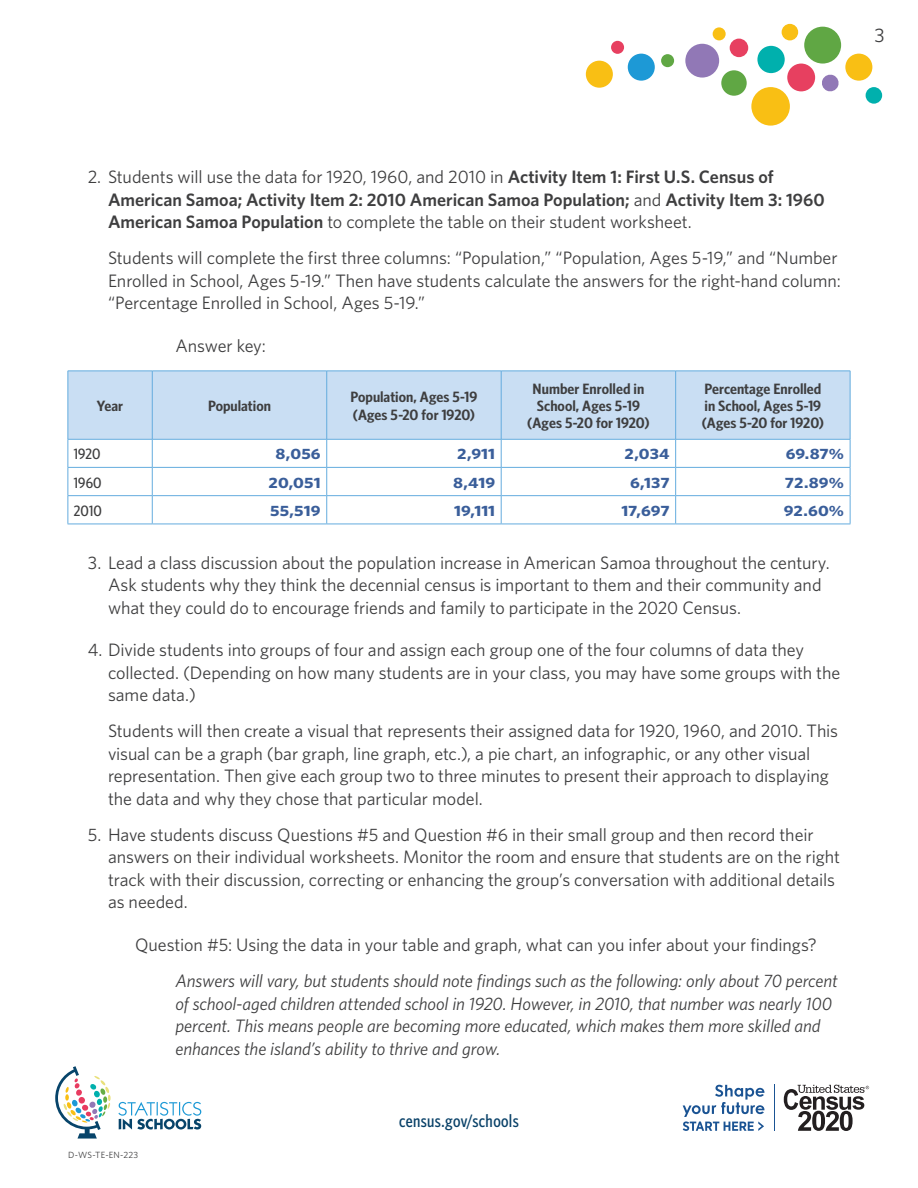
<style>
.page{position:relative;width:918px;height:1188px;background:#fff}
.page>*{position:absolute;margin:0;border:0;box-sizing:border-box;transform-origin:0 0}
.t1{font:19.5px "Whitney HTF";color:#3e3e3f}
.t2{font:18px/22.5px "Whitney HTF";letter-spacing:-.005em;color:#3e3e3f}
.t3{font:italic 18px/22.5px "Whitney HTF";letter-spacing:-.005em;color:#3e3e3f}
.t4{font:600 18px/22.5px "Whitney HTF";color:#3e3e3f}
.t5{font:500 condensed 18px "Whitney HTF";letter-spacing:.02em;color:#094168}
.t6{font:600 condensed 15px/17.2px "Whitney HTF";color:#3e3e3f;scale:1.13 1}
.t7{font:700 15px "Whitney HTF";letter-spacing:.005em;color:#3a5e9a;scale:1.13 1}
.t8{font:500 condensed 15px "Whitney HTF";letter-spacing:-.005em;color:#3e3e3f;scale:1.13 1}
.t9{font:9px "Whitney HTF";letter-spacing:.03em;color:#3e3e3f}
.s1{font-weight:400}
</style>
<div class="page">
<hr style="left:774px;top:1085px;width:1px;height:46px;background:#1a5393">
<svg style="left:683px;top:1085px;width:81px;height:46px"></svg>
<svg style="left:784px;top:1085px;width:85px;height:46px"></svg>
<svg style="left:118px;top:1102px;width:83px;height:28px"></svg>
<svg style="left:55px;top:1066px;width:56px;height:73px"></svg>
<div style="left:804px;top:27px;width:37px;height:37px;background:#60a744;border-radius:50%"></div>
<div style="left:845px;top:54px;width:27px;height:27px;background:#f9bf14;border-radius:50%"></div>
<div style="left:866px;top:87px;width:16px;height:17px;background:#00b0ad;border-radius:50%"></div>
<div style="left:757px;top:46px;width:28px;height:27px;background:#00b0ad;border-radius:50%"></div>
<div style="left:787px;top:64px;width:28px;height:27px;background:#e74060;border-radius:50%"></div>
<svg style="left:822px;top:74px;width:17px;height:18px"></svg>
<div style="left:730px;top:39px;width:18px;height:18px;background:#e74060;border-radius:50%"></div>
<div style="left:782px;top:24px;width:16px;height:16px;background:#f9bf14;border-radius:50%"></div>
<div style="left:713px;top:27px;width:13px;height:13px;background:#f9bf14;border-radius:50%"></div>
<div style="left:685px;top:44px;width:34px;height:34px;background:#9178b6;border-radius:50%"></div>
<div style="left:751px;top:87px;width:39px;height:39px;background:#f9bf14;border-radius:50%"></div>
<div style="left:721px;top:70px;width:26px;height:26px;background:#60a744;border-radius:50%"></div>
<div style="left:628px;top:54px;width:27px;height:27px;background:#1d99d6;border-radius:50%"></div>
<div style="left:586px;top:61px;width:27px;height:27px;background:#f9bf14;border-radius:50%"></div>
<div style="left:661px;top:54px;width:13px;height:13px;background:#60a744;border-radius:50%"></div>
<div style="left:611px;top:41px;width:13px;height:13px;background:#e74060;border-radius:50%"></div>
<div style="left:69px;top:372px;width:781px;height:67px;background:#c9def3"></div>
<svg style="left:69px;top:440px;width:781px;height:84px"></svg>
<hr style="left:152px;top:371px;width:1px;height:68px;background:#64acde">
<hr style="left:326px;top:371px;width:1px;height:68px;background:#64acde">
<hr style="left:501px;top:371px;width:1px;height:68px;background:#64acde">
<hr style="left:675px;top:371px;width:1px;height:68px;background:#64acde">
<hr style="left:68px;top:467px;width:84px;height:1px;background:#64acde">
<hr style="left:152px;top:467px;width:175px;height:1px;background:#64acde">
<hr style="left:327px;top:467px;width:174px;height:1px;background:#64acde">
<hr style="left:501px;top:467px;width:175px;height:1px;background:#64acde">
<hr style="left:676px;top:467px;width:174px;height:1px;background:#64acde">
<hr style="left:68px;top:495px;width:84px;height:1px;background:#64acde">
<svg style="left:68px;top:440px;width:1px;height:84px"></svg>
<hr style="left:152px;top:495px;width:175px;height:1px;background:#64acde">
<hr style="left:327px;top:495px;width:174px;height:1px;background:#64acde">
<svg style="left:326px;top:440px;width:1px;height:84px"></svg>
<hr style="left:501px;top:495px;width:175px;height:1px;background:#64acde">
<svg style="left:501px;top:440px;width:1px;height:84px"></svg>
<hr style="left:676px;top:495px;width:174px;height:1px;background:#64acde">
<svg style="left:675px;top:440px;width:1px;height:84px"></svg>
<hr style="left:68px;top:524px;width:84px;height:1px;background:#64acde">
<hr style="left:152px;top:524px;width:175px;height:1px;background:#64acde">
<hr style="left:327px;top:524px;width:174px;height:1px;background:#64acde">
<hr style="left:501px;top:524px;width:175px;height:1px;background:#64acde">
<hr style="left:676px;top:524px;width:174px;height:1px;background:#64acde">
<hr style="left:68px;top:371px;width:84px;height:1px;background:#64acde">
<hr style="left:68px;top:371px;width:1px;height:68px;background:#64acde">
<hr style="left:152px;top:371px;width:175px;height:1px;background:#64acde">
<hr style="left:327px;top:371px;width:174px;height:1px;background:#64acde">
<hr style="left:501px;top:371px;width:175px;height:1px;background:#64acde">
<hr style="left:676px;top:371px;width:174px;height:1px;background:#64acde">
<hr style="left:850px;top:371px;width:1px;height:68px;background:#64acde">
<hr style="left:68px;top:439px;width:84px;height:1px;background:#64acde">
<hr style="left:152px;top:439px;width:175px;height:1px;background:#64acde">
<hr style="left:327px;top:439px;width:174px;height:1px;background:#64acde">
<hr style="left:501px;top:439px;width:175px;height:1px;background:#64acde">
<hr style="left:676px;top:439px;width:174px;height:1px;background:#64acde">
<svg style="left:152px;top:439px;width:1px;height:85px"></svg>
<svg style="left:850px;top:439px;width:1px;height:85px"></svg>
<p class="t1" style="left:875px;top:24px;width:12px">3</p>
<p class="t4" style="left:108px;top:165px;width:718px;text-indent:-20px"><span class="s1">2. Students will use the data for 1920, 1960, and 2010 in</span> Activity Item 1: First U.S. Census of<br>American Samoa; Activity Item 2: 2010 American Samoa Population; <span class="s1">and</span> Activity Item 3: 1960<br>American Samoa Population <span class="s1">to complete the table on their student worksheet.</span></p>
<p class="t2" style="left:108px;top:246px;width:734px">Students will complete the first three columns: “Population,” “Population, Ages 5-19,” and “Number<br>Enrolled in School, Ages 5-19.” Then have students calculate the answers for the right-hand column: “Percentage Enrolled in School, Ages 5-19.”</p>
<p class="t2" style="left:176px;top:334px;width:92px">Answer key:</p>
<p class="t6" style="left:97px;top:397px;width:25px">Year</p>
<p class="t6" style="left:208px;top:397px;width:57px">Population</p>
<p class="t6" style="left:350px;top:388px;width:114px">Population, Ages 5-19 (Ages 5-20 for 1920)</p>
<p class="t6" style="left:527px;top:380px;width:110px;text-align:center">Number Enrolled in<br>School, Ages 5-19 (Ages 5-20 for 1920)</p>
<p class="t6" style="left:702px;top:380px;width:110px">Percentage Enrolled in School, Ages 5-19 (Ages 5-20 for 1920)</p>
<p class="t8" style="left:74px;top:445px;width:25px">1920</p>
<p class="t7" style="left:276px;top:445px;width:42px">8,056</p>
<p class="t7" style="left:457px;top:445px;width:35px">2,911</p>
<p class="t7" style="left:625px;top:445px;width:41px">2,034</p>
<p class="t7" style="left:786px;top:445px;width:53px">69.87%</p>
<p class="t8" style="left:74px;top:474px;width:26px">1960</p>
<p class="t7" style="left:269px;top:473px;width:48px">20,051</p>
<p class="t7" style="left:453px;top:473px;width:39px">8,419</p>
<p class="t7" style="left:630px;top:473px;width:36px">6,137</p>
<p class="t7" style="left:785px;top:473px;width:54px">72.89%</p>
<p class="t8" style="left:74px;top:502px;width:26px">2010</p>
<p class="t7" style="left:270px;top:501px;width:46px">55,519</p>
<p class="t7" style="left:454px;top:501px;width:38px">19,111</p>
<p class="t7" style="left:621px;top:501px;width:44px">17,697</p>
<p class="t7" style="left:784px;top:501px;width:55px">92.60%</p>
<p class="t2" style="left:108px;top:551px;width:723px;text-indent:-20px">3. Lead a class discussion about the population increase in American Samoa throughout the century.<br>Ask students why they think the decennial census is important to them and their community and what they could do to encourage friends and family to participate in the 2020 Census.</p>
<p class="t2" style="left:108px;top:638px;width:734px;text-indent:-20px">4. Divide students into groups of four and assign each group one of the four columns of data they collected. (Depending on how many students are in your class, you may have some groups with the same data.)</p>
<p class="t2" style="left:108px;top:719px;width:732px">Students will then create a visual that represents their assigned data for 1920, 1960, and 2010. This visual can be a graph (bar graph, line graph, etc.), a pie chart, an infographic, or any other visual representation. Then give each group two to three minutes to present their approach to displaying the data and why they chose that particular model.</p>
<p class="t2" style="left:108px;top:823px;width:733px;text-indent:-20px">5. Have students discuss Questions #5 and Question #6 in their small group and then record their answers on their individual worksheets. Monitor the room and ensure that students are on the right track with their discussion, correcting or enhancing the group’s conversation with additional details as needed.</p>
<p class="t2" style="left:135px;top:933px;width:683px">Question #5: Using the data in your table and graph, what can you infer about your findings?</p>
<p class="t3" style="left:176px;top:969px;width:664px">Answers will vary, but students should note findings such as the following: only about 70 percent of school-aged children attended school in 1920. However, in 2010, that number was nearly 100 percent. This means people are becoming more educated, which makes them more skilled and enhances the island’s ability to thrive and grow.</p>
<p class="t9" style="left:68px;top:1150px;width:71px">D-WS-TE-EN-223</p>
<p class="t5" style="left:399px;top:1110px;width:121px">census.gov/schools</p>
</div>
